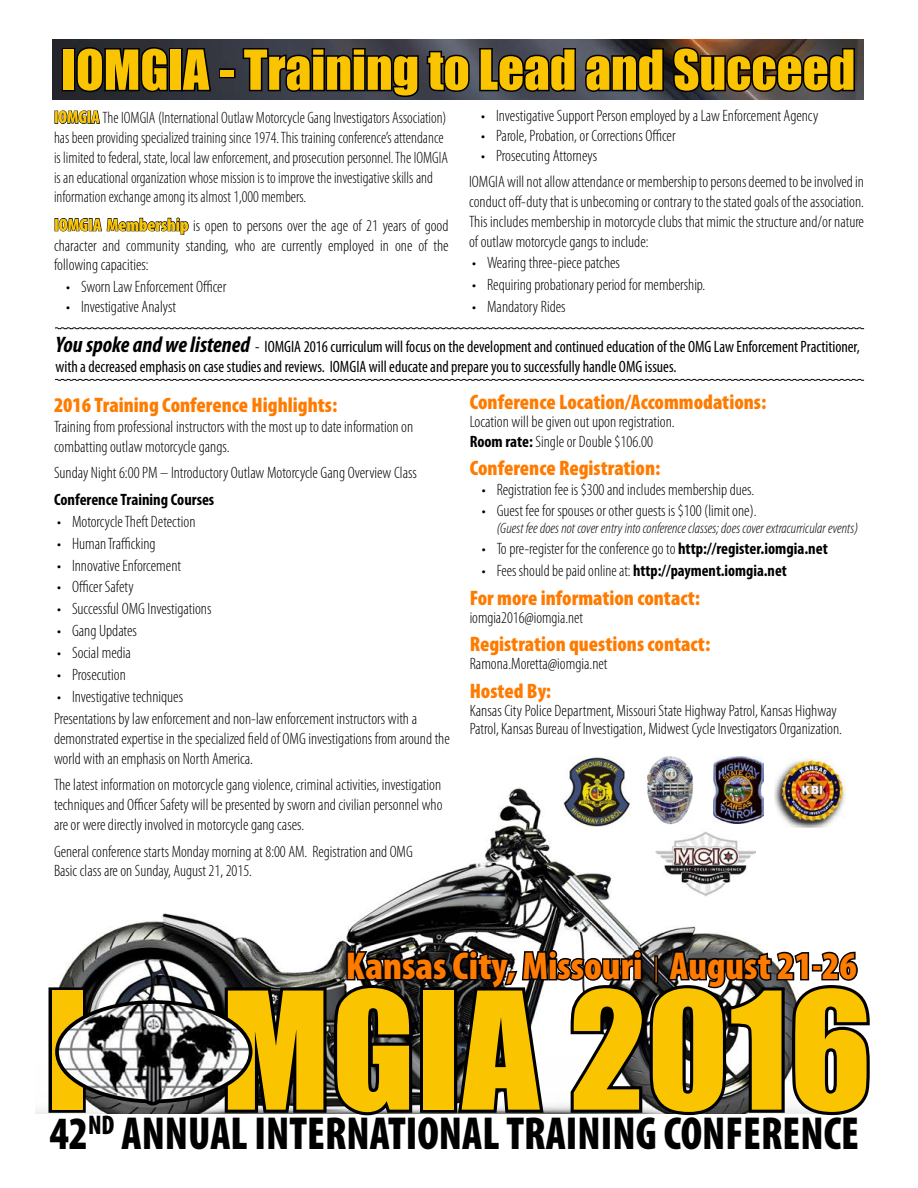
<style>
.page{position:relative;width:918px;height:1188px;background:#fff}
.page>*{position:absolute;margin:0;border:0;box-sizing:border-box;transform-origin:0 0}
.t1{font:150.75px "Impact";letter-spacing:.015em;color:#fac400}
.t2{font:51px "Impact";color:#fac400}
.t3{font:900 condensed 46.5px "Myriad Pro";color:#000;scale:.93 1}
.t4{font:900 condensed 39px "Myriad Pro";color:#ff7b00}
.t5{font:900 condensed 21px "Myriad Pro";color:#ff7b00}
.t6{font:300 condensed 16.5px/19.8px "Myriad Pro";color:#000}
.t7{font:300 condensed 16.5px/19.8px "Myriad Pro";color:#000;scale:.96 1}
.t8{font:condensed 16.5px/19.5px "Myriad Pro";color:#000;scale:.96 1}
.t9{font:700 condensed 16.5px "Myriad Pro";color:#000}
.t10{font:italic 300 condensed 15px "Myriad Pro";color:#000}
.s1{font-weight:900;font-size:18px;color:#fbc500}
.s2{font-weight:700;font-style:italic;font-size:22.5px}
.s3{font-weight:700}
.s4{font-weight:300;font-size:25.5px}
</style>
<div class="page">
<img style="left:36px;top:778px;width:728px;height:335px">
<div style="left:49px;top:987px;width:37px;height:126px;border:6px solid #000"></div>
<svg style="left:53px;top:935px;width:817px;height:181px"></svg>
<img style="left:651px;top:829px;width:104px;height:68px">
<img style="left:644px;top:756px;width:53px;height:70px">
<img style="left:561px;top:756px;width:72px;height:70px">
<img style="left:774px;top:758px;width:72px;height:70px">
<div style="left:54px;top:111px;width:4px;height:13px;border:1px solid #000"></div>
<svg style="left:55px;top:217px;width:134px;height:18px"></svg>
<img style="left:53px;top:40px;width:811px;height:59px">
<svg style="left:58px;top:39px;width:112px;height:85px"></svg>
<div style="left:169px;top:48px;width:14px;height:43px;border:3px solid #000"></div>
<svg style="left:179px;top:39px;width:34px;height:54px;background:#202228"></svg>
<div style="left:219px;top:68px;width:17px;height:10px;border:3px solid #000"></div>
<svg style="left:241px;top:46px;width:231px;height:53px;background:#2b2d34"></svg>
<svg style="left:478px;top:46px;width:187px;height:48px;background:#2c2e36"></svg>
<svg style="left:671px;top:45px;width:185px;height:49px;background:#342822"></svg>
<svg style="left:55px;top:379px;width:810px;height:2px;background:#767676"></svg>
<svg style="left:55px;top:327px;width:810px;height:3px"></svg>
<img style="left:714px;top:757px;width:49px;height:66px">
<h2 class="t2" style="left:61px;top:30px;width:796px">IOMGIA - Training to Lead and Succeed</h2>
<p class="t7" style="left:54px;top:108px;width:412px"><span class="s1">IOMGIA</span> The IOMGIA (International Outlaw Motorcycle Gang Investigators Association) has been providing specialized training since 1974. This training conference’s attendance is limited to federal, state, local law enforcement, and prosecution personnel. The IOMGIA is an educational organization whose mission is to improve the investigative skills and information exchange among its almost 1,000 members.</p>
<p class="t6" style="left:54px;top:215px;width:396px;text-align:justify"><span class="s1">IOMGIA Membership</span> is open to persons over the age of 21 years of good character and community standing, who are currently employed in one of the following capacities:</p>
<p class="t6" style="left:66px;top:277px;width:162px">• Sworn Law Enforcement Officer</p>
<p class="t6" style="left:66px;top:297px;width:112px">• Investigative Analyst</p>
<p class="t6" style="left:481px;top:106px;width:339px">• Investigative Support Person employed by a Law Enforcement Agency</p>
<p class="t6" style="left:481px;top:125px;width:196px">• Parole, Probation, or Corrections Officer</p>
<p class="t6" style="left:469px;top:142px;width:396px;line-height:26.5px;text-indent:12px">• Prosecuting Attorneys<br>IOMGIA will not allow attendance or membership to persons deemed to be involved in</p>
<p class="t6" style="left:469px;top:191px;width:396px;text-align:justify">conduct off-duty that is unbecoming or contrary to the stated goals of the association.<br>This includes membership in motorcycle clubs that mimic the structure and/or nature of outlaw motorcycle gangs to include:</p>
<p class="t6" style="left:472px;top:253px;width:149px">• Wearing three-piece patches</p>
<p class="t6" style="left:472px;top:275px;width:235px">• Requiring probationary period for membership.</p>
<p class="t6" style="left:472px;top:297px;width:95px">• Mandatory Rides</p>
<p class="t8" style="left:55px;top:337px;width:839px"><span class="s2">You spoke and we listened</span> - IOMGIA 2016 curriculum will focus on the development and continued education of the OMG Law Enforcement Practitioner, with a decreased emphasis on case studies and reviews. IOMGIA will educate and prepare you to successfully handle OMG issues.</p>
<p class="t5" style="left:54px;top:391px;width:285px">2016 Training Conference Highlights:</p>
<p class="t6" style="left:54px;top:416px;width:361px">Training from professional instructors with the most up to date information on combatting outlaw motorcycle gangs.</p>
<p class="t6" style="left:54px;top:463px;width:364px">Sunday Night 6:00 PM – Introductory Outlaw Motorcycle Gang Overview Class</p>
<p class="t9" style="left:54px;top:489px;width:162px">Conference Training Courses</p>
<p class="t6" style="left:57px;top:511px;width:140px">• Motorcycle Theft Detection</p>
<p class="t6" style="left:57px;top:533px;width:100px">• Human Trafficking</p>
<p class="t6" style="left:57px;top:555px;width:125px">• Innovative Enforcement</p>
<p class="t6" style="left:57px;top:577px;width:78px">• Officer Safety</p>
<p class="t6" style="left:57px;top:599px;width:156px">• Successful OMG Investigations</p>
<p class="t6" style="left:57px;top:621px;width:81px">• Gang Updates</p>
<p class="t6" style="left:57px;top:643px;width:75px">• Social media</p>
<p class="t6" style="left:57px;top:665px;width:70px">• Prosecution</p>
<p class="t6" style="left:54px;top:686px;width:365px;line-height:21.9px">• Investigative techniques<br>Presentations by law enforcement and non-law enforcement instructors with a</p>
<p class="t6" style="left:54px;top:729px;width:397px">demonstrated expertise in the specialized field of OMG investigations from around the world with an emphasis on North America.</p>
<p class="t6" style="left:54px;top:775px;width:390px;text-align:justify">The latest information on motorcycle gang violence, criminal activities, investigation techniques and Officer Safety will be presented by sworn and civilian personnel who are or were directly involved in motorcycle gang cases.</p>
<p class="t6" style="left:54px;top:841px;width:360px">General conference starts Monday morning at 8:00 AM. Registration and OMG<br>Basic class are on Sunday, August 21, 2015.</p>
<p class="t5" style="left:470px;top:388px;width:298px">Conference Location/Accommodations:</p>
<p class="t6" style="left:470px;top:411px;width:207px">Location will be given out upon registration.<br><span class="s3">Room rate:</span> Single or Double $106.00</p>
<p class="t5" style="left:470px;top:455px;width:192px">Conference Registration:</p>
<p class="t6" style="left:482px;top:479px;width:274px">• Registration fee is $300 and includes membership dues.</p>
<p class="t6" style="left:482px;top:501px;width:276px">• Guest fee for spouses or other guests is $100 (limit one).</p>
<p class="t10" style="left:497px;top:519px;width:363px">(Guest fee does not cover entry into conference classes; does cover extracurricular events)</p>
<p class="t6" style="left:482px;top:539px;width:348px">• To pre-register for the conference go to <span class="s3">http://register.iomgia.net</span></p>
<p class="t6" style="left:482px;top:561px;width:307px">• Fees should be paid online at: <span class="s3">http://payment.iomgia.net</span></p>
<p class="t5" style="left:470px;top:584px;width:232px">For more information contact:</p>
<p class="t6" style="left:470px;top:607px;width:115px">iomgia2016@iomgia.net</p>
<p class="t5" style="left:470px;top:631px;width:242px">Registration questions contact:</p>
<p class="t6" style="left:470px;top:654px;width:139px">Ramona.Moretta@iomgia.net</p>
<p class="t5" style="left:470px;top:677px;width:83px">Hosted By:</p>
<p class="t6" style="left:470px;top:701px;width:374px;line-height:18px">Kansas City Police Department, Missouri State Highway Patrol, Kansas Highway<br>Patrol,Kansas Bureau of Investigation, Midwest Cycle Investigators Organization.</p>
<h3 class="t4" style="left:346px;top:941px;width:513px">Kansas City, Missouri <span class="s4">|</span> August 21-26</h3>
<h1 class="t1" style="left:45px;top:934px;width:828px">I MGIA 2016</h1>
<h3 class="t3" style="left:50px;top:1104px;width:872px">42<sup>ND</sup> ANNUAL INTERNATIONAL TRAINING CONFERENCE</h3>
</div>
